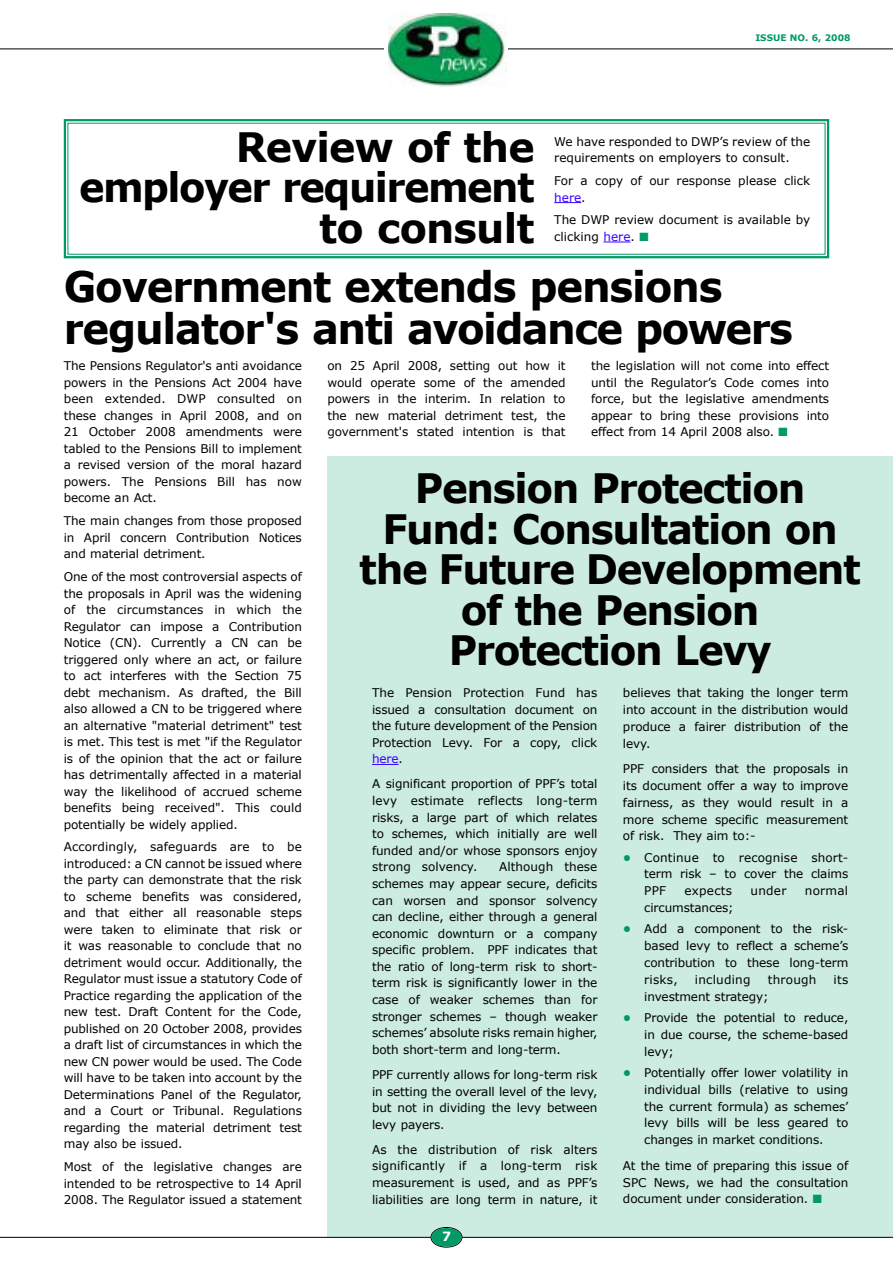
<style>
.page{position:relative;width:893px;height:1263px;background:#fff}
.page>*{position:absolute;margin:0;border:0;box-sizing:border-box;transform-origin:0 0}
.t1{font:700 42px/42px "Verdana";letter-spacing:-.03em;color:#000;scale:.96 1}
.t2{font:700 40.5px/40.5px "Verdana";letter-spacing:-.035em;color:#000;text-align:center;scale:.96 1}
.t3{font:700 40.5px/40.5px "Verdana";letter-spacing:-.035em;color:#000;text-align:right}
.t4{font:700 12.75px "Verdana";color:#fff}
.t5{font:12px/16.5px "Verdana";letter-spacing:-.01em;color:#000;text-align:justify}
.t6{font:12px "Verdana";letter-spacing:.02em;color:#000}
.t7{font:700 9px "Verdana";color:#009a67}
.s1{color:#3900ff}
.s2{color:#009a67}
.s3{font-weight:700;color:#009a67}
</style>
<div class="page">
<div style="left:327px;top:456px;width:566px;height:780px;background:#ccebe1"></div>
<svg style="left:372px;top:764px;width:27px;height:1px"></svg>
<svg style="left:63px;top:119px;width:767px;height:140px"></svg>
<svg style="left:554px;top:202px;width:27px;height:1px"></svg>
<svg style="left:603px;top:242px;width:27px;height:1px"></svg>
<hr style="left:0;top:1237px;width:893px;height:1px;background:#000">
<svg style="left:431px;top:1227px;width:31px;height:20px"></svg>
<div style="left:431px;top:1227px;width:31px;height:20px;border:1px solid #000;border-radius:50%"></div>
<div style="left:432px;top:1228px;width:29px;height:18px;background:#009a67;border-radius:50%"></div>
<hr style="left:0;top:49px;width:893px;height:1px;background:#000">
<div style="left:385px;top:14px;width:123px;height:75px;background:#fff"></div>
<img style="left:388px;top:14px;width:119px;height:73px">
<p class="t7" style="left:755px;top:32px;width:13px">Issue</p>
<p class="t7" style="left:790px;top:32px;width:62px">No . 6, 2008</p>
<h2 class="t3" style="left:79px;top:126px;width:457px">Review of the employer requirement to consult</h2>
<p class="t5" style="left:554px;top:133px;width:257px">We have responded to DWP’s review of the requirements on employers to consult.</p>
<p class="t5" style="left:554px;top:172px;width:257px">For a copy of our response please click <span class="s1">here</span>.</p>
<p class="t5" style="left:554px;top:211px;width:257px">The DWP review document is available by clicking <span class="s1">here</span>. <span class="s2">■</span></p>
<h1 class="t1" style="left:64px;top:264px;width:761px">Government extends pensions regulator's anti avoidance powers</h1>
<p class="t5" style="left:64px;top:357px;width:240px">The Pensions Regulator's anti avoidance powers in the Pensions Act 2004 have been extended. DWP consulted on these changes in April 2008, and on 21 October 2008 amendments were tabled to the Pensions Bill to implement a revised version of the moral hazard powers. The Pensions Bill has now become an Act.</p>
<p class="t5" style="left:64px;top:512px;width:240px">The main changes from those proposed in April concern Contribution Notices and material detriment.</p>
<p class="t5" style="left:64px;top:568px;width:240px">One of the most controversial aspects of the proposals in April was the widening of the circumstances in which the Regulator can impose a Contribution Notice (CN). Currently a CN can be triggered only where an act, or failure to act interferes with the Section 75 debt mechanism. As drafted, the Bill also allowed a CN to be triggered where an alternative "material detriment" test is met. This test is met "if the Regulator is of the opinion that the act or failure has detrimentally affected in a material way the likelihood of accrued scheme benefits being received". This could potentially be widely applied.</p>
<p class="t5" style="left:64px;top:838px;width:240px">Accordingly, safeguards are to be introduced: a CN cannot be issued where the party can demonstrate that the risk to scheme benefits was considered, and that either all reasonable steps were taken to eliminate that risk or it was reasonable to conclude that no detriment would occur. Additionally, the Regulator must issue a statutory Code of Practice regarding the application of the new test. Draft Content for the Code, published on 20 October 2008, provides a draft list of circumstances in which the new CN power would be used. The Code will have to be taken into account by the Determinations Panel of the Regulator, and a Court or Tribunal. Regulations regarding the material detriment test may also be issued.</p>
<p class="t5" style="left:64px;top:1158px;width:240px">Most of the legislative changes are intended to be retrospective to 14 April 2008. The Regulator issued a statement</p>
<p class="t5" style="left:327px;top:357px;width:240px">on 25 April 2008, setting out how it would operate some of the amended powers in the interim. In relation to the new material detriment test, the government's stated intention is that</p>
<p class="t5" style="left:591px;top:357px;width:240px">the legislation will not come into effect until the Regulator’s Code comes into force, but the legislative amendments appear to bring these provisions into effect from 14 April 2008 also. <span class="s2">■</span></p>
<h2 class="t2" style="left:359px;top:467px;width:524px">Pension Protection<br>Fund: Consultation on the Future Development of the Pension<br>Protection Levy</h2>
<p class="t5" style="left:372px;top:684px;width:227px">The Pension Protection Fund has issued a consultation document on the future development of the Pension Protection Levy. For a copy, click <span class="s1">here</span>.</p>
<p class="t5" style="left:372px;top:775px;width:227px">A significant proportion of PPF’s total levy estimate reflects long-term risks, a large part of which relates to schemes, which initially are well funded and/or whose sponsors enjoy strong solvency.</p>
<p class="t5" style="left:623px;top:684px;width:227px">believes that taking the longer term into account in the distribution would produce a fairer distribution of the levy.</p>
<p class="t5" style="left:623px;top:760px;width:227px">PPF considers that the proposals in its document offer a way to improve fairness, as they would result in a more scheme specific measurement of risk. They aim to:-</p>
<p class="t5" style="left:644px;top:848px;width:206px;text-indent:-21px"><span class="s3">•</span> Continue to recognise short&shy;term risk – to cover the claims PPF</p>
<p class="t5" style="left:372px;top:858px;width:227px;text-indent:127px">Although these schemes may appear secure, deficits can worsen and sponsor solvency can decline, either through a general economic downturn or a company specific problem. PPF indicates that the ratio of long-term risk to short&shy;term risk is significantly lower in the case of weaker schemes than for stronger schemes – though weaker schemes’ absolute risks remain higher, both short-term and long-term.</p>
<p class="t5" style="left:372px;top:1066px;width:227px">PPF currently allows for long-term risk in setting the overall level of the levy, but not in dividing the levy between levy payers.</p>
<p class="t5" style="left:372px;top:1141px;width:227px">As the distribution of risk alters significantly if a long-term risk measurement is used, and as PPF’s liabilities are long term in nature, it</p>
<p class="t6" style="left:684px;top:883px;width:49px">expects</p>
<p class="t5" style="left:750px;top:882px;width:37px">under</p>
<p class="t5" style="left:805px;top:882px;width:45px">normal</p>
<p class="t5" style="left:644px;top:899px;width:91px">circumstances;</p>
<p class="t5" style="left:644px;top:920px;width:206px;text-indent:-21px"><span class="s3">•</span> Add a component to the risk&shy;based levy to reflect a scheme’s contribution to these long-term risks,</p>
<p class="t6" style="left:695px;top:972px;width:57px">including</p>
<p class="t6" style="left:768px;top:972px;width:50px">through</p>
<p class="t5" style="left:834px;top:971px;width:16px">its</p>
<p class="t5" style="left:644px;top:988px;width:126px">investment strategy;</p>
<p class="t5" style="left:644px;top:1009px;width:206px;text-indent:-21px"><span class="s3">•</span> Provide the potential to reduce, in due course, the scheme-based levy;</p>
<p class="t5" style="left:644px;top:1064px;width:206px;text-indent:-21px"><span class="s3">•</span> Potentially offer lower volatility in individual bills (relative to using the current formula) as schemes’ levy bills will be less geared to changes in market conditions.</p>
<p class="t5" style="left:623px;top:1156px;width:227px">At the time of preparing this issue of SPC News, we had the consultation document under consideration. <span class="s2">■</span></p>
<p class="t4" style="left:442px;top:1228px;width:11px">7</p>
</div>
